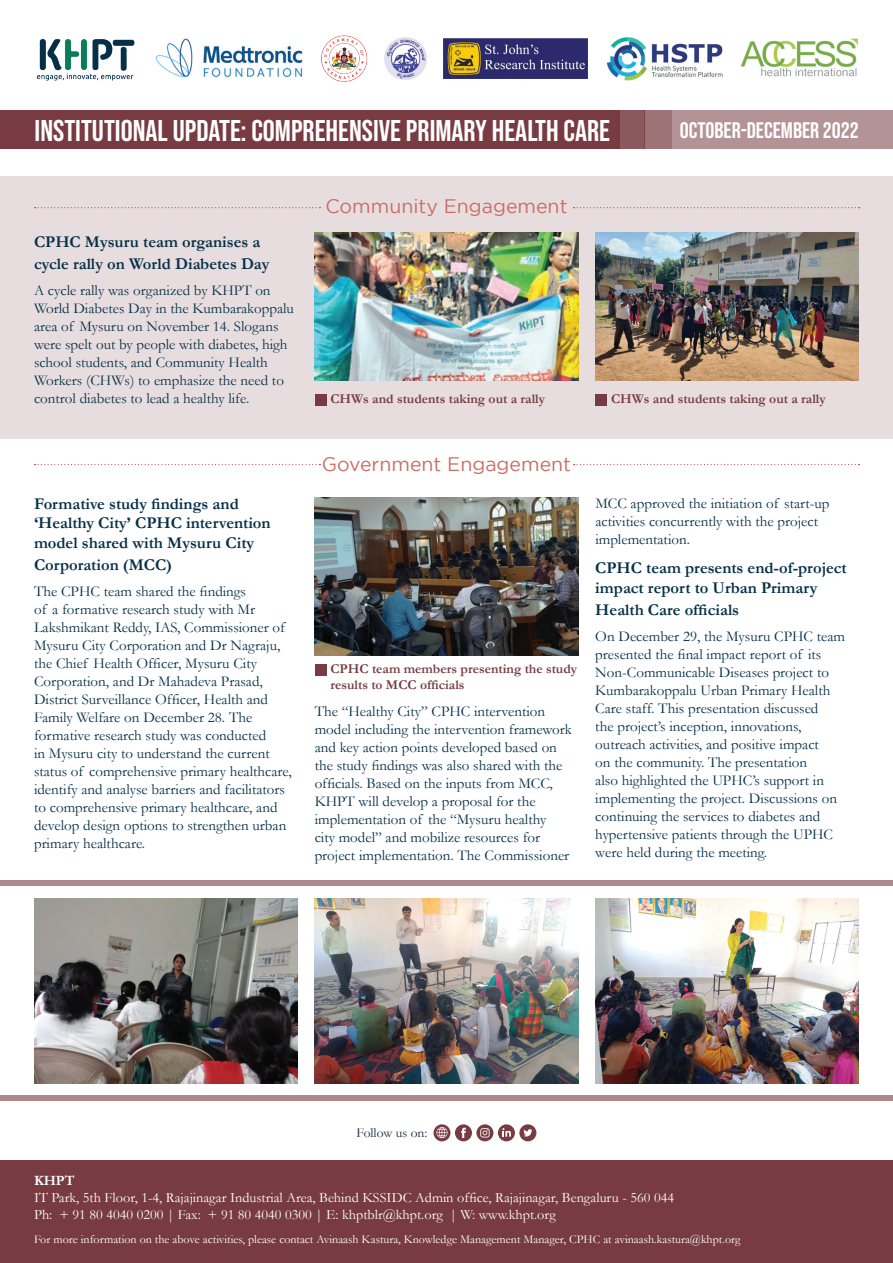
<style>
.page{position:relative;width:893px;height:1263px;background:#fff}
.page>*{position:absolute;margin:0;border:0;box-sizing:border-box;transform-origin:0 0}
.t1{font:30px "Bebas Neue";color:#fff}
.t2{font:22.5px "Bebas Neue";color:#fff}
.t3{font:19.5px "Gotham";color:#cb6c65}
.t4{font:700 16.5px/19.8px "Garamond";color:#053048}
.t5{font:15px/18px "Garamond";color:#053048}
.t6{font:14.25px/17.1px "Garamond";color:#fff}
.t7{font:700 14.25px "Garamond";color:#fff}
.t8{font:700 13.5px/16.2px "Garamond";color:#773b41}
.t9{font:13.5px "Garamond";color:#17293d}
.t10{font:12px "Garamond";color:#fff}
</style>
<div class="page">
<div style="left:0;top:111px;width:619px;height:38px;background:#773b41"></div>
<div style="left:0;top:176px;width:893px;height:262px;background:#e8ddde"></div>
<div style="left:0;top:881px;width:893px;height:5px;background:#ad898d"></div>
<div style="left:0;top:1096px;width:893px;height:5px;background:#ad898d"></div>
<div style="left:619px;top:111px;width:26px;height:38px;background:#8b585e"></div>
<div style="left:645px;top:111px;width:27px;height:38px;background:#9e7378"></div>
<div style="left:672px;top:111px;width:221px;height:38px;background:#b49396"></div>
<svg style="left:574px;top:207px;width:285px;height:1px"></svg>
<svg style="left:35px;top:207px;width:285px;height:1px"></svg>
<svg style="left:574px;top:464px;width:285px;height:1px"></svg>
<svg style="left:35px;top:464px;width:285px;height:1px"></svg>
<img style="left:36px;top:39px;width:99px;height:42px">
<img style="left:741px;top:39px;width:117px;height:38px">
<img style="left:606px;top:37px;width:117px;height:43px">
<img style="left:155px;top:38px;width:148px;height:40px">
<img style="left:443px;top:39px;width:145px;height:40px">
<img style="left:321px;top:35px;width:47px;height:47px">
<img style="left:385px;top:37px;width:42px;height:42px">
<div style="left:315px;top:394px;width:12px;height:11px;background:#773b41"></div>
<div style="left:595px;top:394px;width:12px;height:11px;background:#773b41"></div>
<img style="left:314px;top:232px;width:264px;height:149px">
<img style="left:34px;top:898px;width:264px;height:185px">
<img style="left:315px;top:898px;width:263px;height:185px">
<img style="left:595px;top:898px;width:264px;height:185px">
<img style="left:595px;top:232px;width:264px;height:149px">
<div style="left:315px;top:664px;width:12px;height:11px;background:#773b41"></div>
<img style="left:315px;top:498px;width:263px;height:157px">
<div style="left:0;top:1160px;width:893px;height:103px;background:#773b41"></div>
<div style="left:519px;top:1124px;width:17px;height:17px;background:#773b41;border-radius:9px"></div>
<svg style="left:523px;top:1129px;width:9px;height:7px"></svg>
<svg style="left:476px;top:1124px;width:17px;height:17px"></svg>
<svg style="left:480px;top:1128px;width:10px;height:9px"></svg>
<div style="left:455px;top:1124px;width:17px;height:17px;background:#773b41;border-radius:50%"></div>
<svg style="left:461px;top:1128px;width:5px;height:10px"></svg>
<div style="left:498px;top:1124px;width:17px;height:17px;background:#773b41;border-radius:50%"></div>
<svg style="left:502px;top:1128px;width:9px;height:9px"></svg>
<svg style="left:433px;top:1124px;width:17px;height:17px"></svg>
<svg style="left:436px;top:1127px;width:12px;height:11px"></svg>
<h1 class="t1" style="left:35px;top:114px;width:577px">INSTITUTIONAL UPDATE: COMPREHENSIVE PRIMARY HEALTH CARE</h1>
<h2 class="t2" style="left:680px;top:118px;width:181px">OCTOBER-DECEMBER 2022</h2>
<p class="t4" style="left:34px;top:231px;width:237px;line-height:21.6px">CPHC Mysuru team organises a cycle rally on World Diabetes Day</p>
<p class="t5" style="left:34px;top:281px;width:261px">A cycle rally was organized by KHPT on World Diabetes Day in the Kumbarakoppalu area of Mysuru on November 14. Slogans were spelt out by people with diabetes, high school students, and Community Health Workers (CHWs) to emphasize the need to control diabetes to lead a healthy life.</p>
<p class="t4" style="left:34px;top:494px;width:238px">Formative study findings and ‘Healthy City’ CPHC intervention model shared with Mysuru City</p>
<p class="t4" style="left:34px;top:555px;width:140px">Corporation (MCC)</p>
<p class="t5" style="left:34px;top:582px;width:259px">The CPHC team shared the findings<br>of a formative research study with Mr Lakshmikant Reddy, IAS, Commissioner of Mysuru City Corporation and Dr Nagraju, the Chief Health Officer, Mysuru City Corporation, and Dr Mahadeva Prasad, District Surveillance Officer, Health and Family Welfare on December 28. The formative research study was conducted<br>in Mysuru city to understand the current status of comprehensive primary healthcare, identify and analyse barriers and facilitators to comprehensive primary healthcare, and develop design options to strengthen urban primary healthcare.</p>
<h3 class="t3" style="left:325px;top:195px;width:244px">Community Engagement</h3>
<p class="t8" style="left:330px;top:390px;width:216px">CHWs and students taking out a rally</p>
<p class="t8" style="left:611px;top:390px;width:216px">CHWs and students taking out a rally</p>
<h3 class="t3" style="left:322px;top:453px;width:251px">Government Engagement</h3>
<p class="t8" style="left:330px;top:660px;width:248px">CPHC team members presenting the study results to MCC officials</p>
<p class="t5" style="left:315px;top:702px;width:259px">The “Healthy City” CPHC intervention model including the intervention framework and key action points developed based on the study findings was also shared with the officials. Based on the inputs from MCC, KHPT will develop a proposal for the implementation of the “Mysuru healthy<br>city model” and mobilize resources for project implementation. The Commissioner</p>
<p class="t5" style="left:595px;top:494px;width:236px">MCC approved the initiation of start-up activities concurrently with the project implementation.</p>
<p class="t4" style="left:595px;top:558px;width:253px">CPHC team presents end-of-project impact report to Urban Primary</p>
<p class="t4" style="left:595px;top:600px;width:145px">Health Care officials</p>
<p class="t5" style="left:595px;top:627px;width:251px">On December 29, the Mysuru CPHC team presented the final impact report of its Non-Communicable Diseases project to Kumbarakoppalu Urban Primary Health Care staff. This presentation discussed<br>the project’s inception, innovations, outreach activities, and positive impact<br>on the community. The presentation<br>also highlighted the UPHC’s support in implementing the project. Discussions on continuing the services to diabetes and hypertensive patients through the UPHC were held during the meeting.</p>
<p class="t9" style="left:357px;top:1123px;width:72px">Follow us on:</p>
<p class="t7" style="left:34px;top:1170px;width:42px">KHPT</p>
<p class="t6" style="left:34px;top:1188px;width:642px">IT Park, 5th Floor, 1-4, Rajajinagar Industrial Area, Behind KSSIDC Admin office, Rajajinagar, Bengaluru - 560 044<br>Ph: + 91 80 4040 0200 | Fax: + 91 80 4040 0300 | E: khptblr@khpt.org | W: www.khpt.org</p>
<p class="t10" style="left:34px;top:1231px;width:708px">For more information on the above activities, please contact Avinaash Kastura, Knowledge Management Manager, CPHC at avinaash.kastura@khpt.org</p>
</div>
